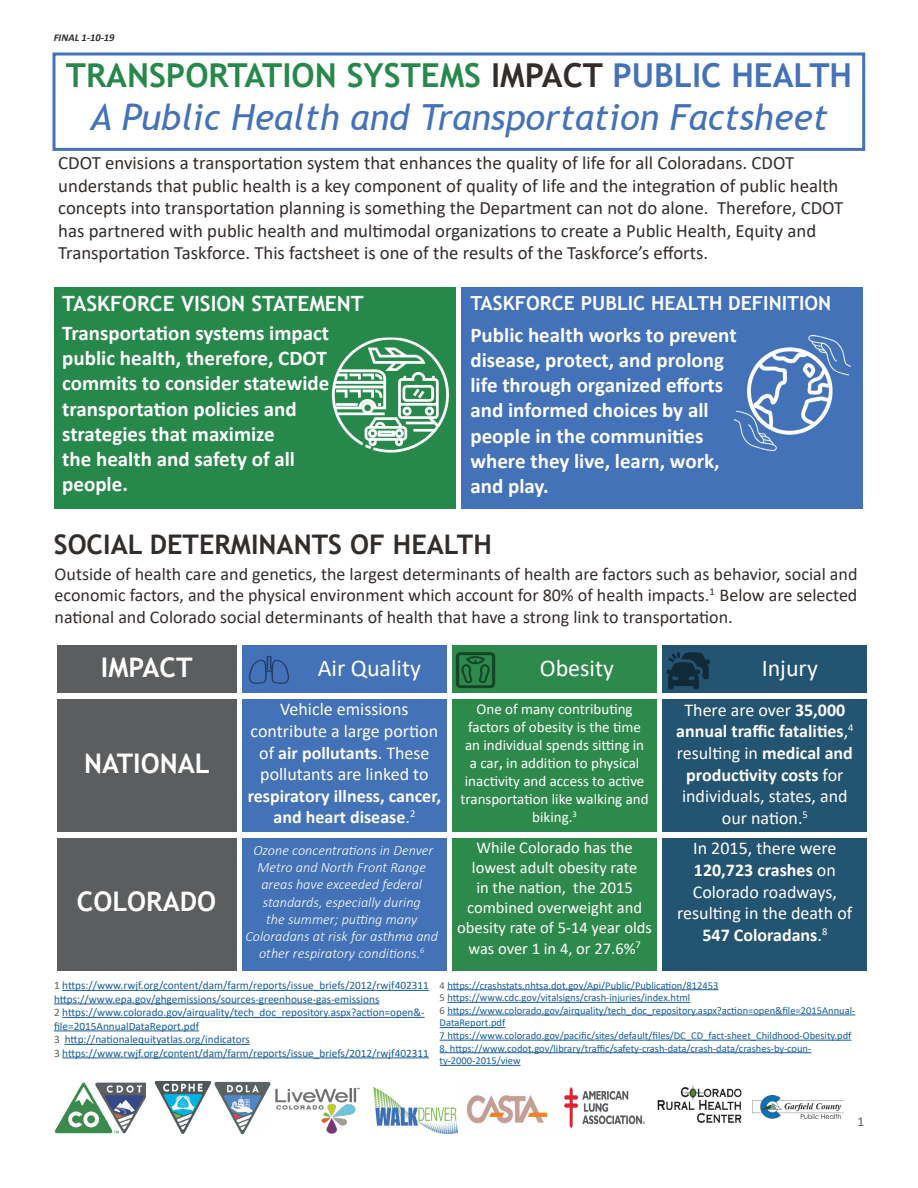
<style>
.page{position:relative;width:918px;height:1188px;background:#fff}
.page>*{position:absolute;margin:0;border:0;box-sizing:border-box;transform-origin:0 0}
.t1{font:italic 36px "Trebuchet MS";color:#4372b9}
.t2{font:700 33px "Trebuchet MS";color:#26884b}
.t3{font:700 27px "Trebuchet MS";color:#322c2a}
.t4{font:700 27px "Trebuchet MS";color:#fff}
.t5{font:24px "Calibri";color:#fff}
.t6{font:700 21px/25.2px "Calibri";color:#fff}
.t7{font:700 21px "Trebuchet MS";color:#fff}
.t8{font:700 19.5px "Trebuchet MS";color:#fff}
.t9{font:18.75px/22.5px "Calibri";color:#322c2a}
.t10{font:18px/21.6px "Calibri";color:#322c2a;text-align:justify}
.t11{font:18px/21.6px "Calibri";color:#fff;text-align:center}
.t12{font:700 18px/21.6px "Calibri";color:#fff;text-align:center}
.t13{font:16.5px/19.8px "Calibri";color:#fff;text-align:center}
.t14{font:15px/18px "Calibri";color:#fff;text-align:center}
.t15{font:italic 300 14.25px/17.1px "Calibri";color:#fff;text-align:center}
.t16{font:13.5px "Calibri";color:#5b5d5e}
.t17{font:11.25px/13.5px "Calibri";color:#175d9e}
.t18{font:10.5px/12.6px "Calibri";color:#175d9e}
.t19{font:italic 700 10.5px "Calibri";color:#322c2a}
.s1{color:#322c2a}
.s2{color:#4372b9}
.s3{font-weight:700}
.s4{font-weight:400}
.s5{color:#5b5d5e}
</style>
<div class="page">
<img style="left:374px;top:1088px;width:83px;height:46px">
<img style="left:275px;top:1087px;width:85px;height:47px">
<img style="left:467px;top:1095px;width:81px;height:29px">
<img style="left:564px;top:1088px;width:80px;height:40px">
<img style="left:657px;top:1085px;width:85px;height:38px">
<img style="left:753px;top:1095px;width:90px;height:24px">
<img style="left:54px;top:1082px;width:92px;height:52px">
<img style="left:154px;top:1081px;width:58px;height:53px">
<img style="left:214px;top:1081px;width:57px;height:54px">
<hr style="left:62px;top:990px;width:367px;height:1px;background:#175d9e">
<hr style="left:54px;top:1004px;width:325px;height:1px;background:#175d9e">
<hr style="left:62px;top:1017px;width:363px;height:1px;background:#175d9e">
<hr style="left:54px;top:1031px;width:145px;height:1px;background:#175d9e">
<hr style="left:65px;top:1044px;width:185px;height:1px;background:#175d9e">
<hr style="left:62px;top:1058px;width:367px;height:1px;background:#175d9e">
<div style="left:54px;top:287px;width:402px;height:221px;background:#26884b"></div>
<div style="left:462px;top:287px;width:401px;height:221px;background:#4372b9"></div>
<div style="left:453px;top:699px;width:204px;height:133px;background:#2d8a4c"></div>
<div style="left:453px;top:838px;width:204px;height:133px;background:#2d8a4c"></div>
<div style="left:453px;top:645px;width:204px;height:48px;background:#2d8a4c"></div>
<img style="left:455px;top:652px;width:41px;height:37px">
<div style="left:663px;top:699px;width:204px;height:133px;background:#235471"></div>
<div style="left:663px;top:838px;width:204px;height:133px;background:#235471"></div>
<div style="left:663px;top:645px;width:204px;height:48px;background:#235471"></div>
<img style="left:666px;top:652px;width:44px;height:38px">
<div style="left:242px;top:645px;width:205px;height:48px;background:#4372b9"></div>
<img style="left:249px;top:656px;width:40px;height:28px">
<div style="left:242px;top:699px;width:205px;height:133px;background:#4372b9"></div>
<div style="left:242px;top:838px;width:205px;height:133px;background:#4372b9"></div>
<div style="left:57px;top:645px;width:179px;height:48px;background:#5b5d5e"></div>
<div style="left:57px;top:699px;width:179px;height:133px;background:#5b5d5e"></div>
<div style="left:57px;top:838px;width:179px;height:133px;background:#5b5d5e"></div>
<div style="left:52px;top:52px;width:813px;height:99px;border:3px solid #4372b9"></div>
<img style="left:331px;top:338px;width:118px;height:115px">
<img style="left:734px;top:336px;width:117px;height:116px">
<hr style="left:447px;top:989px;width:272px;height:1px;background:#175d9e">
<hr style="left:447px;top:1002px;width:243px;height:1px;background:#175d9e">
<hr style="left:447px;top:1015px;width:408px;height:1px;background:#175d9e">
<hr style="left:440px;top:1027px;width:65px;height:1px;background:#175d9e">
<hr style="left:440px;top:1040px;width:412px;height:1px;background:#175d9e">
<hr style="left:440px;top:1052px;width:371px;height:1px;background:#175d9e">
<hr style="left:440px;top:1065px;width:81px;height:1px;background:#175d9e">
<p class="t19" style="left:54px;top:30px;width:62px">FINAL 1-10-19</p>
<p class="t2" style="left:66px;top:55px;width:788px">TRANSPORTATION SYSTEMS <span class="s1">IMPACT</span> <span class="s2">PUBLIC HEALTH</span></p>
<p class="t1" style="left:90px;top:96px;width:739px">A Public Health and Transportation Factsheet</p>
<p class="t9" style="left:58px;top:151px;width:786px">CDOT envisions a transportation system that enhances the quality of life for all Coloradans. CDOT understands that public health is a key component of quality of life and the integration of public health concepts into transportation planning is something the Department can not do alone. Therefore, CDOT has partnered with public health and multimodal organizations to create a Public Health, Equity and Transportation Taskforce. This factsheet is one of the results of the Taskforce’s efforts.</p>
<p class="t7" style="left:62px;top:290px;width:303px">TASKFORCE VISION STATEMENT</p>
<p class="t6" style="left:62px;top:320px;width:269px">Transportation systems impact public health, therefore, CDOT commits to consider statewide transportation policies and strategies that maximize<br>the health and safety of all people.</p>
<p class="t8" style="left:470px;top:291px;width:362px">TASKFORCE PUBLIC HEALTH DEFINITION</p>
<p class="t6" style="left:470px;top:322px;width:268px">Public health works to prevent disease, protect, and prolong life through organized efforts and informed choices by all people in the communities where they live, learn, work, and play.</p>
<p class="t3" style="left:54px;top:527px;width:439px">SOCIAL DETERMINANTS OF HEALTH</p>
<p class="t10" style="left:55px;top:562px;width:804px">Outside of health care and genetics, the largest determinants of health are factors such as behavior, social and economic factors, and the physical environment which account for 80% of health impacts.<sup>1</sup> Below are selected national and Colorado social determinants of health that have a strong link to transportation.</p>
<p class="t4" style="left:101px;top:651px;width:93px">IMPACT</p>
<p class="t4" style="left:84px;top:746px;width:127px">NATIONAL</p>
<p class="t4" style="left:77px;top:885px;width:141px">COLORADO</p>
<p class="t5" style="left:318px;top:651px;width:105px">Air Quality</p>
<p class="t11" style="left:248px;top:698px;width:195px">Vehicle emissions contribute a large portion of <span class="s3">air pollutants</span>. These pollutants are linked to <span class="s3">respiratory illness, cancer, and heart disease</span>.<sup>2</sup></p>
<p class="t15" style="left:245px;top:842px;width:194px">Ozone concentrations in Denver<br>Metro and North Front Range areas have exceeded federal standards, especially during<br>the summer; putting many<br>Coloradans at risk for asthma and other respiratory conditions.<sup>6</sup></p>
<p class="t5" style="left:540px;top:651px;width:76px">Obesity</p>
<p class="t14" style="left:461px;top:699px;width:190px">One of many contributing factors of obesity is the time an individual spends sitting in a car<span class="s3">,</span> in addition to physical inactivity and access to active transportation like walking and biking.<sup>3</sup></p>
<p class="t13" style="left:457px;top:838px;width:196px">While Colorado has the lowest adult obesity rate<br>in the nation, the 2015 combined overweight and obesity rate of 5-14 year olds</p>
<p class="t13" style="left:468px;top:938px;width:174px">was over 1 in 4, or 27.6%<sup>7</sup></p>
<p class="t5" style="left:762px;top:651px;width:58px">Injury</p>
<p class="t12" style="left:676px;top:699px;width:179px"><span class="s4">There are over</span> 35,000 annual traffic fatalities<span class="s4">,</span><sup>4 </sup><span class="s4">resulting in</span> medical and productivity costs <span class="s4">for individuals, states, and</span></p>
<p class="t11" style="left:722px;top:807px;width:88px">our nation.<sup>5</sup></p>
<p class="t11" style="left:677px;top:837px;width:177px">In 2015, there were<br><span class="s3">120,723 crashes</span> on<br>Colorado roadways, resulting in the death of<br><span class="s3">547 Coloradans</span>.<sup>8</sup></p>
<p class="t17" style="left:54px;top:978px;width:376px"><span class="s5">1</span> https://www.rwjf.org/content/dam/farm/reports/issue_briefs/2012/rwjf402311</p>
<p class="t17" style="left:54px;top:992px;width:327px">https://www.epa.gov/ghgemissions/sources-greenhouse-gas-emissions</p>
<p class="t17" style="left:54px;top:1005px;width:372px"><span class="s5">2</span> https://www.colorado.gov/airquality/tech_doc_repository.aspx?action=open&amp;- file=2015AnnualDataReport.pdf</p>
<p class="t17" style="left:54px;top:1032px;width:197px"><span class="s5">3</span> http://nationalequityatlas.org/indicators</p>
<p class="t17" style="left:54px;top:1046px;width:376px"><span class="s5">3</span> https://www.rwjf.org/content/dam/farm/reports/issue_briefs/2012/rwjf402311</p>
<p class="t18" style="left:440px;top:979px;width:280px"><span class="s5">4</span> https://crashstats.nhtsa.dot.gov/Api/Public/Publication/812453</p>
<p class="t18" style="left:440px;top:991px;width:252px"><span class="s5">5</span> https://www.cdc.gov/vitalsigns/crash-injuries/index.html</p>
<p class="t18" style="left:440px;top:1004px;width:417px"><span class="s5">6</span> https://www.colorado.gov/airquality/tech_doc_repository.aspx?action=open&amp;file=2015Annual-<br>DataReport.pdf</p>
<p class="t18" style="left:440px;top:1029px;width:413px">7 https://www.colorado.gov/pacific/sites/default/files/DC_CD_fact-sheet_Childhood-Obesity.pdf</p>
<p class="t18" style="left:440px;top:1042px;width:373px">8. https://www.codot.gov/library/traffic/safety-crash-data/crash-data/crashes-by-coun&shy;ty-2000-2015/view</p>
<p class="t16" style="left:858px;top:1112px;width:8px">1</p>
</div>
